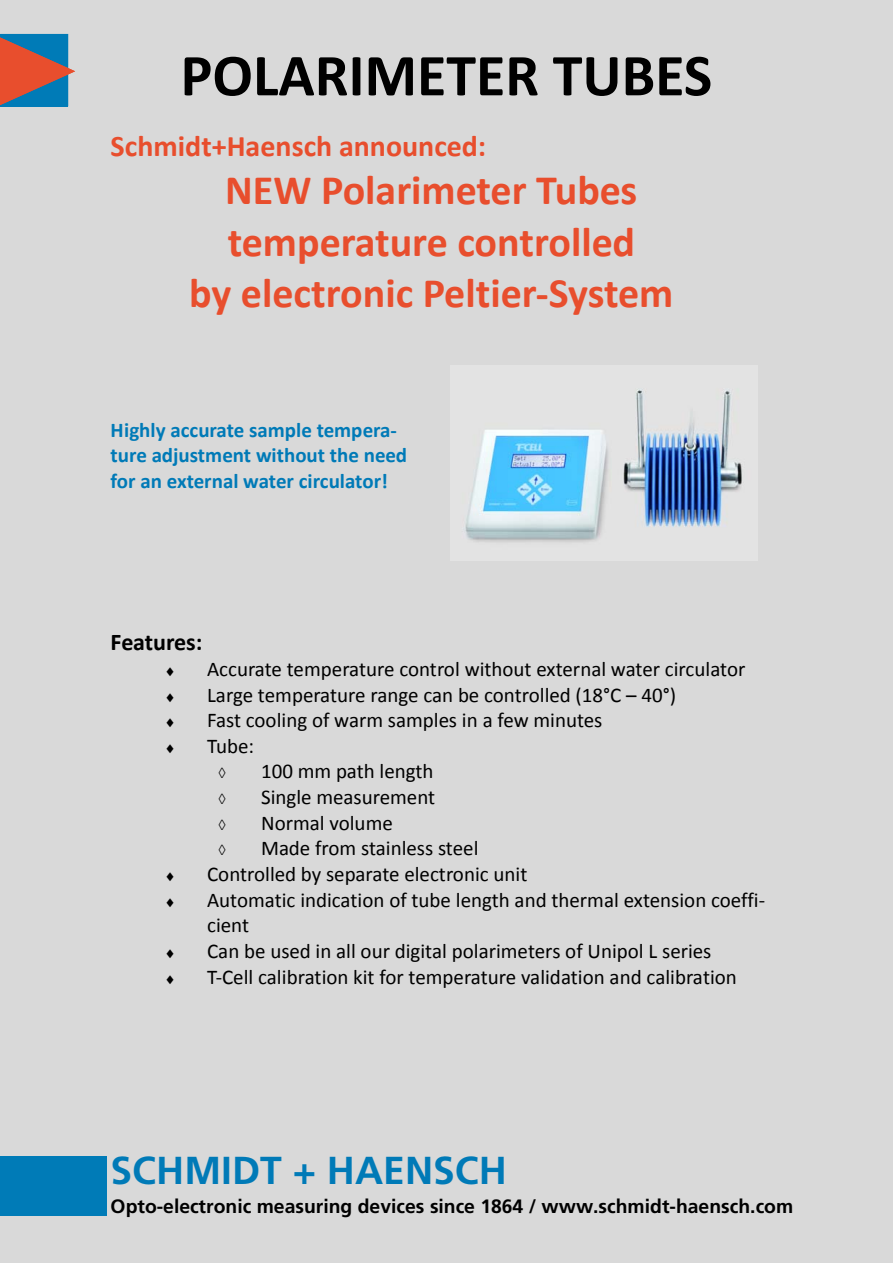
<style>
.page{position:relative;width:893px;height:1263px;background:#d9d9d9}
.page>*{position:absolute;margin:0;border:0;box-sizing:border-box;transform-origin:0 0}
.t1{font:700 60px "Calibri";color:#000}
.t2{font:700 42px/51.3px "Calibri";color:#e84e2d;text-align:center}
.t3{font:700 39px "Frutiger";color:#007ab7}
.t4{font:700 30px "Calibri";color:#e84e2d}
.t5{font:700 24px "Calibri";letter-spacing:-.01em;color:#000}
.t6{font:21px/25.5px "Calibri";color:#000}
.t7{font:700 21px/25.7px "Calibri";color:#007ab7}
.t8{font:700 19.35px "Frutiger";color:#000}
</style>
<div class="page">
<div style="left:0;top:1157px;width:107px;height:59px;background:#007bb7"></div>
<svg style="left:0;top:34px;width:75px;height:72px;background:#816d78"></svg>
<img style="left:461px;top:388px;width:290px;height:162px">
<h1 class="t1" style="left:180px;top:50px;width:533px">POLARIMETER TUBES</h1>
<h3 class="t4" style="left:111px;top:134px;width:377px">Schmidt+Haensch announced:</h3>
<h2 class="t2" style="left:189px;top:168px;width:486px">NEW Polarimeter Tubes temperature controlled<br>by electronic Peltier‐System</h2>
<p class="t7" style="left:111px;top:419px;width:298px">Highly accurate sample tempera‐ ture adjustment without the need for an external water circulator!</p>
<p class="t5" style="left:111px;top:632px;width:93px">Features:</p>
<p class="t6" style="left:165px;top:658px;width:582px">◻ Accurate temperature control without external water circulator</p>
<p class="t6" style="left:165px;top:684px;width:513px">◻ Large temperature range can be controlled (18°C – 40°)</p>
<p class="t6" style="left:165px;top:709px;width:439px">◻ Fast cooling of warm samples in a few minutes</p>
<p class="t6" style="left:165px;top:735px;width:91px">◻ Tube:</p>
<p class="t6" style="left:219px;top:760px;width:216px">→ 100 mm path length</p>
<p class="t6" style="left:219px;top:786px;width:218px">→ Single measurement</p>
<p class="t6" style="left:219px;top:812px;width:176px">→ Normal volume</p>
<p class="t6" style="left:219px;top:837px;width:261px">→ Made from stainless steel</p>
<p class="t6" style="left:165px;top:863px;width:364px">◻ Controlled by separate electronic unit</p>
<p class="t6" style="left:207px;top:889px;width:559px;text-indent:-42px">◻ Automatic indication of tube length and thermal extension coeffi‐ cient</p>
<p class="t6" style="left:165px;top:940px;width:548px">◻ Can be used in all our digital polarimeters of Unipol L series</p>
<p class="t6" style="left:165px;top:966px;width:574px">◻ T‐Cell calibration kit for temperature validation and calibration</p>
<h3 class="t3" style="left:111px;top:1155px;width:398px">SCHMIDT + HAENSCH</h3>
<p class="t8" style="left:111px;top:1198px;width:684px">Opto-electronic measuring devices since 1864 / www.schmidt-haensch.com</p>
</div>
